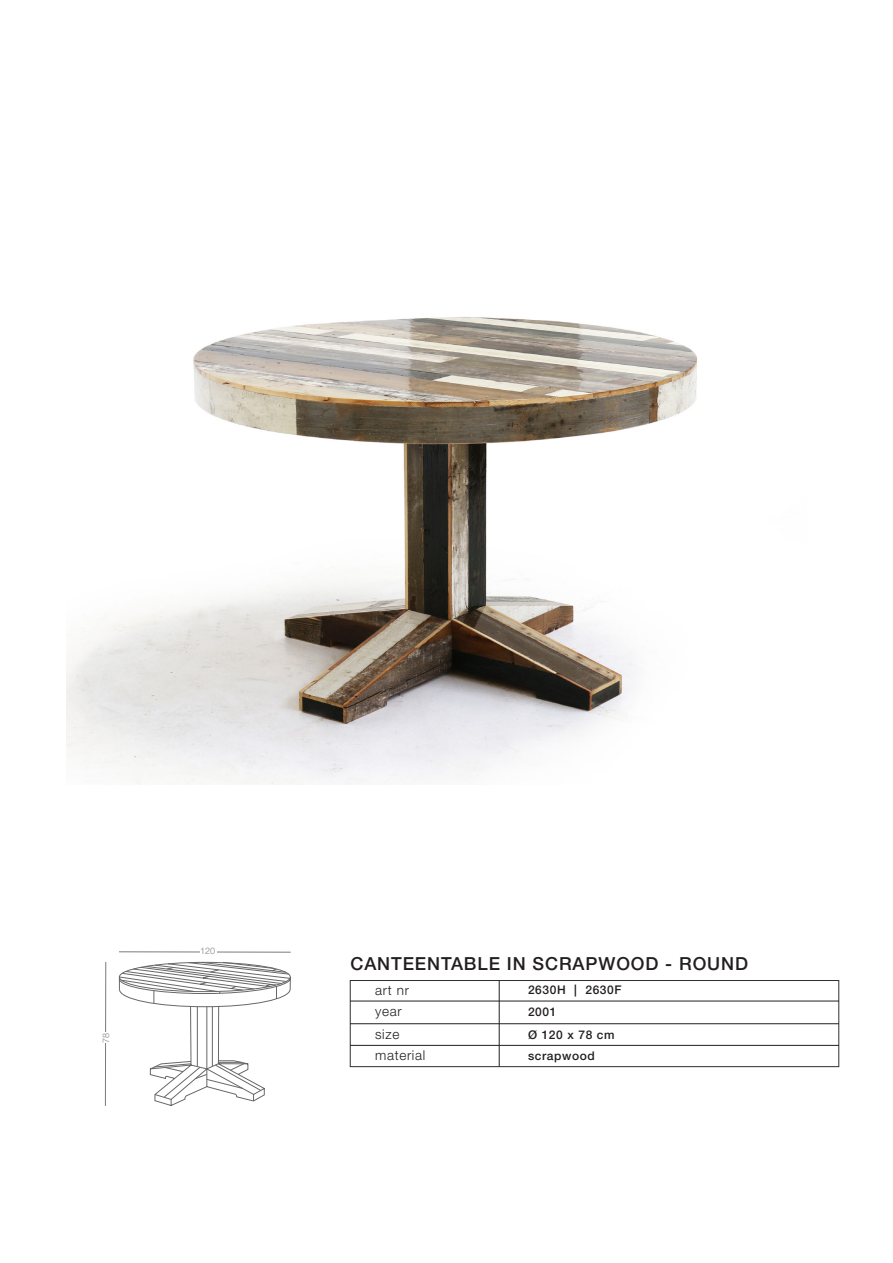
<style>
.page{position:relative;width:893px;height:1263px;background:#fff}
.page>*{position:absolute;margin:0;border:0;box-sizing:border-box;transform-origin:0 0}
.t1{font:500 18px "Helvetica Neue LT Std";letter-spacing:.05em;color:#231f20}
.t2{font:300 13.5px "Helvetica Neue LT Std";letter-spacing:.05em;color:#231f20}
.t3{font:500 12px "Helvetica Neue LT Std";letter-spacing:.05em;color:#231f20}
.t4{font:300 9px "Helvetica Neue LT Std";color:#808285}
</style>
<div class="page">
<div style="left:350px;top:980px;width:489px;height:87px;border:1px solid #312f30"></div>
<hr style="left:350px;top:1001px;width:489px;height:1px;background:#231f20">
<hr style="left:350px;top:1023px;width:489px;height:1px;background:#231f20">
<hr style="left:350px;top:1045px;width:489px;height:1px;background:#231f20">
<hr style="left:499px;top:980px;width:1px;height:87px;background:#231f20">
<img style="left:66px;top:317px;width:631px;height:468px">
<svg style="left:119px;top:961px;width:172px;height:145px"></svg>
<hr style="left:105px;top:962px;width:1px;height:144px;background:#231f20">
<hr style="left:119px;top:951px;width:172px;height:1px;background:#231f20">
<div style="left:200px;top:947px;width:16px;height:9px;background:#fff"></div>
<div style="left:103px;top:1032px;width:7px;height:11px;background:#fff"></div>
<p class="t4" style="left:100px;top:1043px;width:12px;rotate:-90deg">78</p>
<p class="t4" style="left:200px;top:945px;width:17px">120</p>
<p class="t1" style="left:350px;top:953px;width:399px">CANTEENTABLE IN SCRAPWOOD - ROUND</p>
<p class="t2" style="left:375px;top:982px;width:35px">art nr</p>
<p class="t2" style="left:375px;top:1003px;width:28px">year</p>
<p class="t2" style="left:375px;top:1025px;width:26px">size</p>
<p class="t2" style="left:375px;top:1046px;width:52px">material</p>
<p class="t3" style="left:528px;top:982px;width:95px">2630H | 2630F</p>
<p class="t3" style="left:528px;top:1005px;width:30px">2001</p>
<p class="t3" style="left:528px;top:1027px;width:88px">Ø 120 x 78 cm</p>
<p class="t3" style="left:528px;top:1048px;width:68px">scrapwood</p>
</div>
